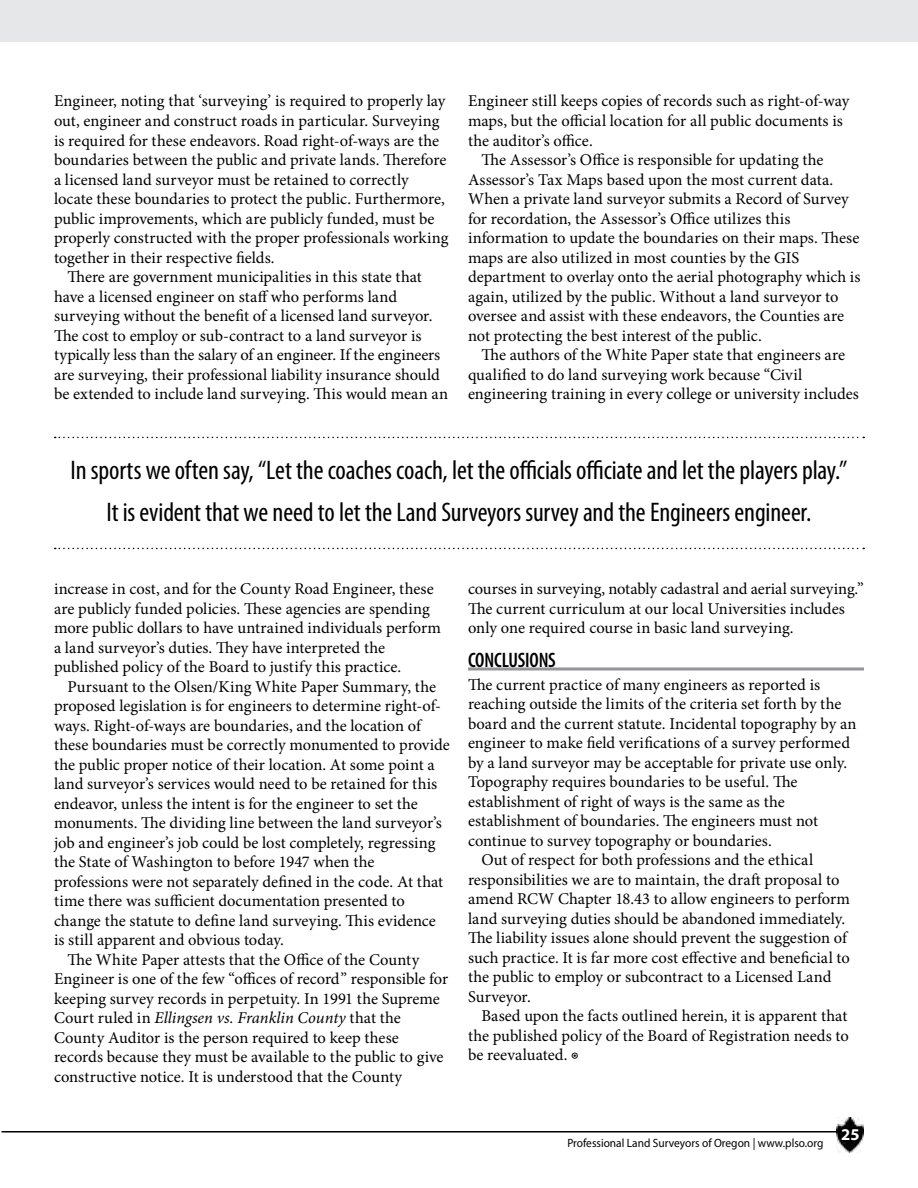
<style>
.page{position:relative;width:918px;height:1188px;background:#fff}
.page>*{position:absolute;margin:0;border:0;box-sizing:border-box;transform-origin:0 0}
.t1{font:condensed 27px/42px "Myriad Pro";letter-spacing:-.005em;color:#000;text-align:center}
.t2{font:600 condensed 21px "Myriad Pro";letter-spacing:-.01em;color:#000;scale:.95 1}
.t3{font:16.5px/19.5px "Minion Pro";color:#000}
.t4{font:italic 16.5px "Minion Pro";color:#000}
.t5{font:700 16.5px "Myriad Pro";color:#fff}
.t6{font:12px "Myriad Pro";color:#000;scale:.95 1}
.s1{font-style:normal}
</style>
<div class="page">
<img style="left:837px;top:1118px;width:27px;height:34px">
<hr style="left:2px;top:1131px;width:838px;height:2px;background:#000">
<hr style="left:468px;top:667px;width:396px;height:3px;background:#939598">
<svg style="left:55px;top:437px;width:809px;height:1px"></svg>
<svg style="left:55px;top:548px;width:809px;height:1px"></svg>
<div style="left:0;top:0;width:918px;height:41px;background:#e6e7e8"></div>
<p class="t3" style="left:54px;top:92px;width:393px">Engineer, noting that ‘surveying’ is required to properly lay</p>
<p class="t3" style="left:54px;top:111px;width:387px">out, engineer and construct roads in particular. Surveying</p>
<p class="t3" style="left:54px;top:131px;width:387px">is required for these endeavors. Road right-of-ways are the</p>
<p class="t3" style="left:54px;top:150px;width:394px">boundaries between the public and private lands. Therefore</p>
<p class="t3" style="left:54px;top:170px;width:356px">a licensed land surveyor must be retained to correctly</p>
<p class="t3" style="left:54px;top:189px;width:392px">locate these boundaries to protect the public. Furthermore,</p>
<p class="t3" style="left:54px;top:209px;width:382px">public improvements, which are publicly funded, must be</p>
<p class="t3" style="left:54px;top:228px;width:396px">properly constructed with the proper professionals working</p>
<p class="t3" style="left:54px;top:248px;width:222px">together in their respective fields.</p>
<p class="t3" style="left:67px;top:267px;width:356px">There are government municipalities in this state that</p>
<p class="t3" style="left:54px;top:287px;width:345px">have a licensed engineer on staff who performs land</p>
<p class="t3" style="left:54px;top:306px;width:380px">surveying without the benefit of a licensed land surveyor.</p>
<p class="t3" style="left:54px;top:326px;width:369px">The cost to employ or sub-contract to a land surveyor is</p>
<p class="t3" style="left:54px;top:345px;width:388px">typically less than the salary of an engineer. If the engineers</p>
<p class="t3" style="left:54px;top:365px;width:387px">are surveying, their professional liability insurance should</p>
<p class="t3" style="left:54px;top:384px;width:396px">be extended to include land surveying. This would mean an</p>
<p class="t3" style="left:468px;top:92px;width:383px">Engineer still keeps copies of records such as right-of-way</p>
<p class="t3" style="left:468px;top:111px;width:376px">maps, but the official location for all public documents is</p>
<p class="t3" style="left:468px;top:131px;width:126px">the auditor’s office.</p>
<p class="t3" style="left:481px;top:150px;width:344px">The Assessor’s Office is responsible for updating the</p>
<p class="t3" style="left:468px;top:170px;width:367px">Assessor’s Tax Maps based upon the most current data.</p>
<p class="t3" style="left:468px;top:189px;width:382px">When a private land surveyor submits a Record of Survey</p>
<p class="t3" style="left:468px;top:209px;width:324px">for recordation, the Assessor’s Office utilizes this</p>
<p class="t3" style="left:468px;top:228px;width:393px">information to update the boundaries on their maps. These</p>
<p class="t3" style="left:468px;top:248px;width:333px">maps are also utilized in most counties by the GIS</p>
<p class="t3" style="left:468px;top:267px;width:394px">department to overlay onto the aerial photography which is</p>
<p class="t3" style="left:468px;top:287px;width:372px">again, utilized by the public. Without a land surveyor to</p>
<p class="t3" style="left:468px;top:306px;width:378px">oversee and assist with these endeavors, the Counties are</p>
<p class="t3" style="left:468px;top:326px;width:295px">not protecting the best interest of the public.</p>
<p class="t3" style="left:481px;top:345px;width:365px">The authors of the White Paper state that engineers are</p>
<p class="t3" style="left:468px;top:365px;width:336px">qualified to do land surveying work because “Civil</p>
<p class="t3" style="left:468px;top:384px;width:392px">engineering training in every college or university includes</p>
<h1 class="t1" style="left:71px;top:448px;width:778px">In sports we often say, “Let the coaches coach, let the officials officiate and let the players play.”<br>It is evident that we need to let the Land Surveyors survey and the Engineers engineer.</h1>
<p class="t3" style="left:54px;top:579px;width:388px">increase in cost, and for the County Road Engineer, these are publicly funded policies. These agencies are spending more public dollars to have untrained individuals perform a land surveyor’s duties. They have interpreted the published policy of the Board to justify this practice.</p>
<p class="t3" style="left:67px;top:677px;width:370px">Pursuant to the Olsen/King White Paper Summary, the</p>
<p class="t3" style="left:54px;top:696px;width:389px">proposed legislation is for engineers to determine right-of-</p>
<p class="t3" style="left:54px;top:716px;width:368px">ways. Right-of-ways are boundaries, and the location of</p>
<p class="t3" style="left:54px;top:735px;width:397px">these boundaries must be correctly monumented to provide</p>
<p class="t3" style="left:54px;top:755px;width:382px">the public proper notice of their location. At some point a</p>
<p class="t3" style="left:54px;top:774px;width:385px">land surveyor’s services would need to be retained for this</p>
<p class="t3" style="left:54px;top:794px;width:365px">endeavor, unless the intent is for the engineer to set the</p>
<p class="t3" style="left:54px;top:813px;width:389px">monuments. The dividing line between the land surveyor’s</p>
<p class="t3" style="left:54px;top:833px;width:383px">job and engineer’s job could be lost completely, regressing</p>
<p class="t3" style="left:54px;top:852px;width:322px">the State of Washington to before 1947 when the</p>
<p class="t3" style="left:54px;top:872px;width:391px">professions were not separately defined in the code. At that</p>
<p class="t3" style="left:54px;top:891px;width:352px">time there was sufficient documentation presented to</p>
<p class="t3" style="left:54px;top:911px;width:383px">change the statute to define land surveying. This evidence</p>
<p class="t3" style="left:54px;top:930px;width:231px">is still apparent and obvious today.</p>
<p class="t3" style="left:67px;top:950px;width:353px">The White Paper attests that the Office of the County</p>
<p class="t3" style="left:54px;top:969px;width:396px">Engineer is one of the few “offices of record” responsible for</p>
<p class="t3" style="left:54px;top:989px;width:387px">keeping survey records in perpetuity. In 1991 the Supreme</p>
<p class="t4" style="left:54px;top:1007px;width:348px"><span class="s1">Court ruled in</span> Ellingsen vs. Franklin County <span class="s1">that the</span></p>
<p class="t3" style="left:54px;top:1028px;width:346px">County Auditor is the person required to keep these</p>
<p class="t3" style="left:54px;top:1047px;width:391px">records because they must be available to the public to give</p>
<p class="t3" style="left:54px;top:1067px;width:350px">constructive notice. It is understood that the County</p>
<p class="t3" style="left:468px;top:579px;width:397px">courses in surveying, notably cadastral and aerial surveying.”<br>The current curriculum at our local Universities includes only one required course in basic land surveying.</p>
<p class="t2" style="left:468px;top:649px;width:94px">CONCLUSIONS</p>
<p class="t3" style="left:468px;top:675px;width:354px">The current practice of many engineers as reported is</p>
<p class="t3" style="left:468px;top:694px;width:375px">reaching outside the limits of the criteria set forth by the</p>
<p class="t3" style="left:468px;top:714px;width:390px">board and the current statute. Incidental topography by an</p>
<p class="t3" style="left:468px;top:733px;width:384px">engineer to make field verifications of a survey performed</p>
<p class="t3" style="left:468px;top:753px;width:381px">by a land surveyor may be acceptable for private use only.</p>
<p class="t3" style="left:468px;top:772px;width:331px">Topography requires boundaries to be useful. The</p>
<p class="t3" style="left:468px;top:792px;width:318px">establishment of right of ways is the same as the</p>
<p class="t3" style="left:468px;top:811px;width:352px">establishment of boundaries. The engineers must not</p>
<p class="t3" style="left:468px;top:831px;width:305px">continue to survey topography or boundaries.</p>
<p class="t3" style="left:481px;top:850px;width:333px">Out of respect for both professions and the ethical</p>
<p class="t3" style="left:468px;top:870px;width:373px">responsibilities we are to maintain, the draft proposal to</p>
<p class="t3" style="left:468px;top:889px;width:383px">amend RCW Chapter 18.43 to allow engineers to perform</p>
<p class="t3" style="left:468px;top:909px;width:379px">land surveying duties should be abandoned immediately.</p>
<p class="t3" style="left:468px;top:928px;width:380px">The liability issues alone should prevent the suggestion of</p>
<p class="t3" style="left:468px;top:948px;width:383px">such practice. It is far more cost effective and beneficial to</p>
<p class="t3" style="left:468px;top:967px;width:365px">the public to employ or subcontract to a Licensed Land</p>
<p class="t3" style="left:468px;top:987px;width:64px">Surveyor.</p>
<p class="t3" style="left:481px;top:1006px;width:367px">Based upon the facts outlined herein, it is apparent that</p>
<p class="t3" style="left:468px;top:1026px;width:382px">the published policy of the Board of Registration needs to</p>
<p class="t3" style="left:468px;top:1045px;width:112px">be reevaluated. ◉</p>
<p class="t6" style="left:567px;top:1136px;width:271px">Professional Land Surveyors of Oregon | www.plso.org</p>
<p class="t5" style="left:841px;top:1123px;width:20px">25</p>
</div>
